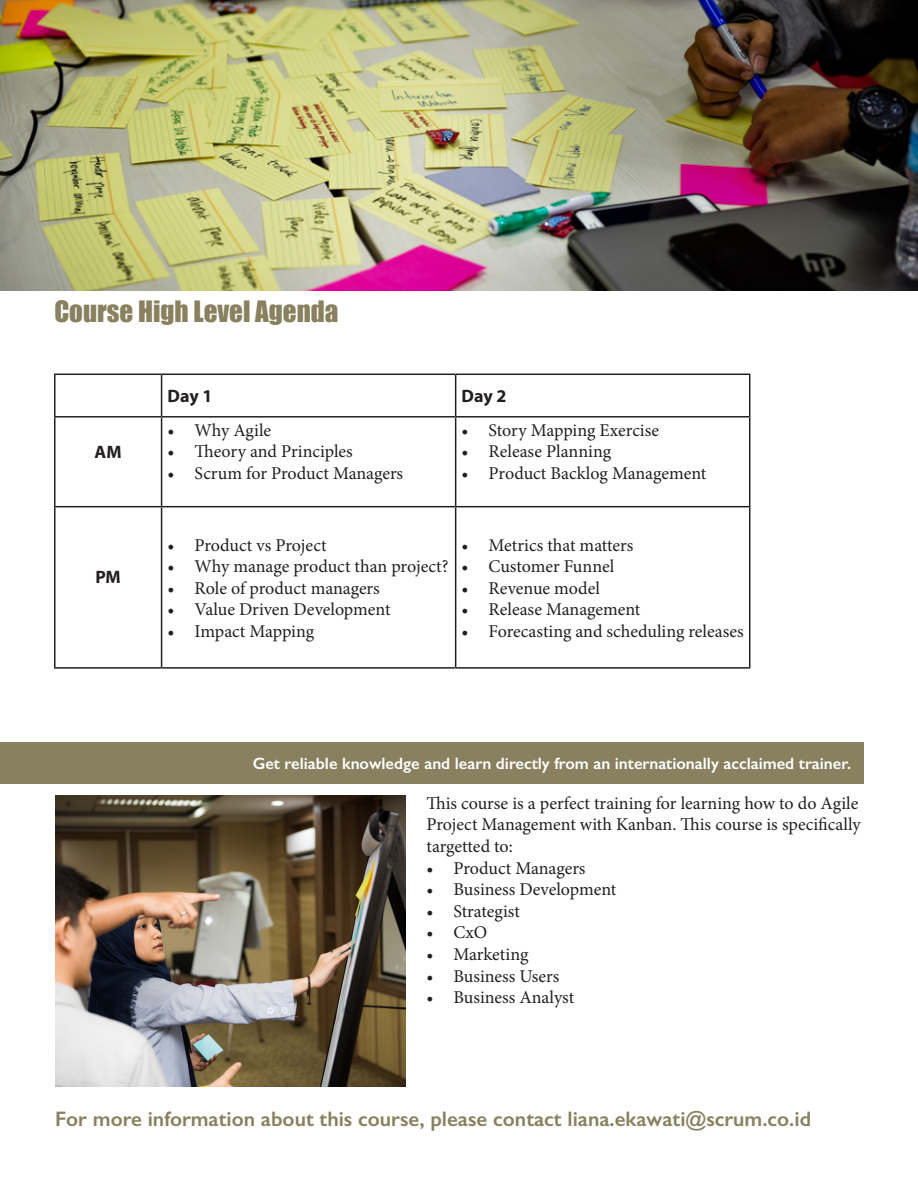
<style>
.page{position:relative;width:918px;height:1188px;background:#fff}
.page>*{position:absolute;margin:0;border:0;box-sizing:border-box;transform-origin:0 0}
.t1{font:27px "Impact";color:#88805e}
.t2{font:600 21px "Gill Sans";color:#88805e}
.t3{font:18px/21.6px "Minion Pro";letter-spacing:-.005em;color:#231f20}
.t4{font:700 18px "Myriad Pro";letter-spacing:-.005em;color:#231f20}
.t5{font:600 16.5px "Gill Sans";color:#fff}
</style>
<div class="page">
<img style="left:0;top:0;width:918px;height:290px">
<hr style="left:54px;top:374px;width:108px;height:1px;background:#231f20">
<hr style="left:54px;top:375px;width:2px;height:41px;background:#231f20">
<hr style="left:162px;top:374px;width:294px;height:1px;background:#231f20">
<hr style="left:161px;top:375px;width:1px;height:41px;background:#231f20">
<hr style="left:456px;top:374px;width:294px;height:1px;background:#231f20">
<hr style="left:455px;top:375px;width:1px;height:41px;background:#231f20">
<hr style="left:749px;top:375px;width:1px;height:41px;background:#231f20">
<hr style="left:54px;top:416px;width:108px;height:2px;background:#231f20">
<hr style="left:54px;top:418px;width:2px;height:88px;background:#231f20">
<hr style="left:162px;top:416px;width:294px;height:2px;background:#231f20">
<hr style="left:161px;top:418px;width:1px;height:88px;background:#231f20">
<hr style="left:456px;top:416px;width:294px;height:2px;background:#231f20">
<hr style="left:455px;top:418px;width:1px;height:88px;background:#231f20">
<hr style="left:749px;top:418px;width:1px;height:88px;background:#231f20">
<hr style="left:54px;top:506px;width:108px;height:1px;background:#231f20">
<hr style="left:54px;top:507px;width:2px;height:160px;background:#231f20">
<hr style="left:162px;top:506px;width:294px;height:1px;background:#231f20">
<hr style="left:161px;top:507px;width:1px;height:160px;background:#231f20">
<hr style="left:456px;top:506px;width:294px;height:1px;background:#231f20">
<hr style="left:455px;top:507px;width:1px;height:160px;background:#231f20">
<hr style="left:749px;top:507px;width:1px;height:160px;background:#231f20">
<hr style="left:54px;top:667px;width:108px;height:2px;background:#231f20">
<hr style="left:162px;top:667px;width:294px;height:2px;background:#231f20">
<hr style="left:456px;top:667px;width:294px;height:2px;background:#231f20">
<img style="left:55px;top:796px;width:351px;height:290px">
<div style="left:0;top:742px;width:864px;height:42px;background:#88805e"></div>
<p class="t1" style="left:54px;top:290px;width:286px">Course High Level Agenda</p>
<p class="t4" style="left:95px;top:440px;width:29px">AM</p>
<p class="t4" style="left:95px;top:565px;width:27px">PM</p>
<p class="t4" style="left:168px;top:384px;width:46px">Day 1</p>
<p class="t4" style="left:462px;top:384px;width:46px">Day 2</p>
<p class="t3" style="left:168px;top:419px;width:105px">• Why Agile</p>
<p class="t3" style="left:168px;top:441px;width:187px">• Theory and Principles</p>
<p class="t3" style="left:168px;top:463px;width:237px">• Scrum for Product Managers</p>
<p class="t3" style="left:462px;top:419px;width:199px">• Story Mapping Exercise</p>
<p class="t3" style="left:462px;top:441px;width:151px">• Release Planning</p>
<p class="t3" style="left:462px;top:463px;width:246px">• Product Backlog Management</p>
<p class="t3" style="left:168px;top:534px;width:161px">• Product vs Project</p>
<p class="t3" style="left:168px;top:556px;width:282px">• Why manage product than project?</p>
<p class="t3" style="left:168px;top:577px;width:214px">• Role of product managers</p>
<p class="t3" style="left:168px;top:599px;width:224px">• Value Driven Development</p>
<p class="t3" style="left:168px;top:621px;width:148px">• Impact Mapping</p>
<p class="t3" style="left:462px;top:534px;width:173px">• Metrics that matters</p>
<p class="t3" style="left:462px;top:556px;width:154px">• Customer Funnel</p>
<p class="t3" style="left:462px;top:577px;width:140px">• Revenue model</p>
<p class="t3" style="left:462px;top:599px;width:180px">• Release Management</p>
<p class="t3" style="left:462px;top:621px;width:284px">• Forecasting and scheduling releases</p>
<p class="t5" style="left:253px;top:753px;width:600px">Get reliable knowledge and learn directly from an internationally acclaimed trainer.</p>
<p class="t3" style="left:426px;top:792px;width:436px">This course is a perfect training for learning how to do Agile<br>Project Management with Kanban. This course is specifically targetted to:</p>
<p class="t3" style="left:426px;top:857px;width:161px">• Product Managers</p>
<p class="t3" style="left:426px;top:879px;width:191px">• Business Development</p>
<p class="t3" style="left:426px;top:900px;width:95px">• Strategist</p>
<p class="t3" style="left:426px;top:922px;width:62px">• CxO</p>
<p class="t3" style="left:426px;top:944px;width:104px">• Marketing</p>
<p class="t3" style="left:426px;top:965px;width:134px">• Business Users</p>
<p class="t3" style="left:426px;top:987px;width:149px">• Business Analyst</p>
<p class="t2" style="left:55px;top:1106px;width:758px">For more information about this course, please contact liana.ekawati@scrum.co.id</p>
</div>
